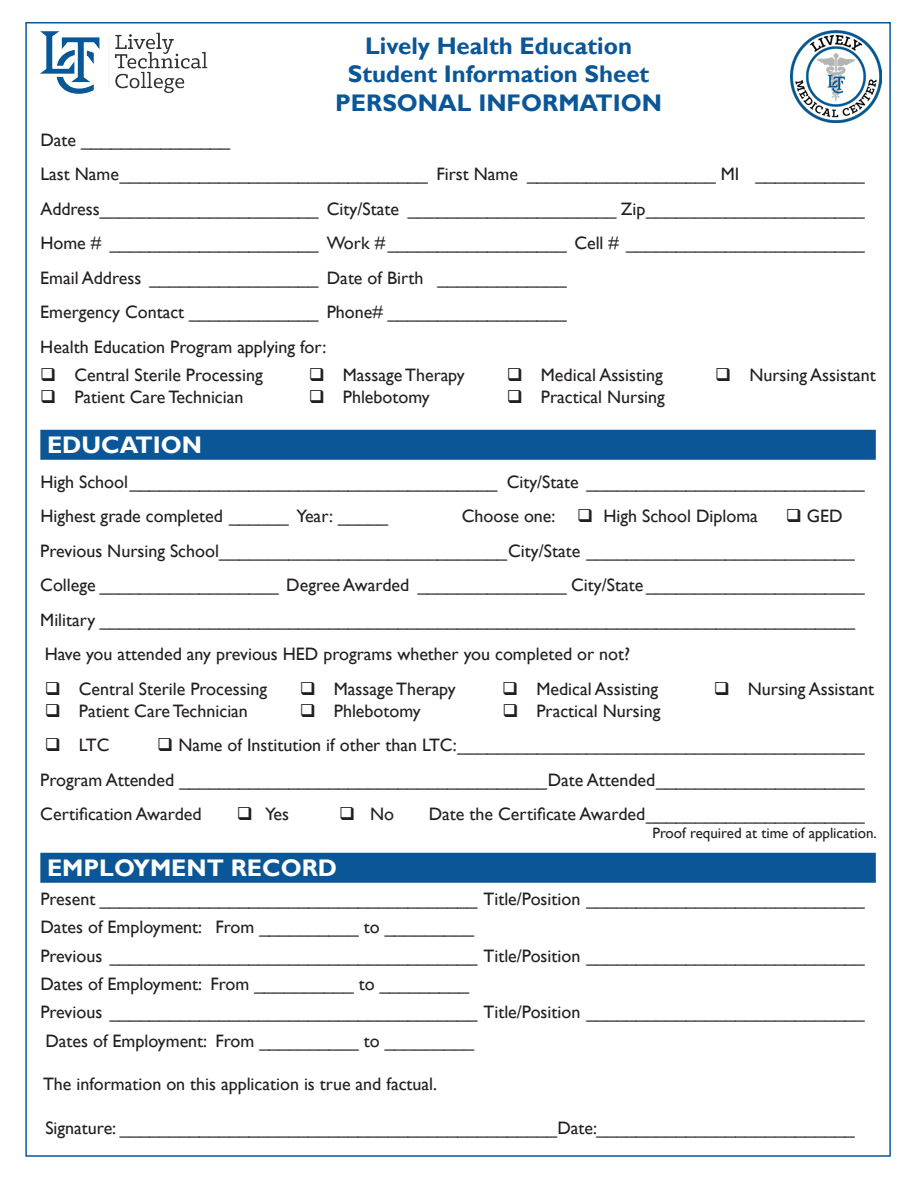
<style>
.page{position:relative;width:918px;height:1188px;background:#fff}
.page>*{position:absolute;margin:0;border:0;box-sizing:border-box;transform-origin:0 0}
.t1{font:700 24px/28.8px "Gill Sans";color:#0b5696;text-align:center}
.t2{font:700 24px "Gill Sans";color:#fff}
.t3{font:18px/34.5px "Gill Sans";color:#231f20}
.t4{font:15px "Gill Sans";color:#231f20}
</style>
<div class="page">
<div style="left:40px;top:430px;width:836px;height:30px;background:#0b5696"></div>
<div style="left:40px;top:853px;width:836px;height:30px;background:#0b5696"></div>
<img style="left:40px;top:31px;width:167px;height:63px">
<img style="left:790px;top:30px;width:92px;height:92px">
<p class="t1" style="left:335px;top:32px;width:328px">Lively Health Education<br>Student Information Sheet<br>PERSONAL INFORMATION</p>
<p class="t3" style="left:40px;top:123px;width:826px">Date _______________<br>Last Name_______________________________ First Name ___________________ MI ___________ Address______________________ City/State _____________________ Zip______________________ Home # _____________________ Work # __________________ Cell # ________________________ Email Address _________________ Date of Birth _____________<br>Emergency Contact _____________ Phone# __________________<br>Health Education Program applying for:</p>
<p class="t3" style="left:40px;top:358px;width:224px">❑ Central Sterile Processing</p>
<p class="t3" style="left:309px;top:358px;width:157px">❑ Massage Therapy</p>
<p class="t3" style="left:507px;top:358px;width:157px">❑ Medical Assisting</p>
<p class="t3" style="left:715px;top:358px;width:162px">❑ Nursing Assistant</p>
<p class="t3" style="left:40px;top:380px;width:205px">❑ Patient Care Technician</p>
<p class="t3" style="left:309px;top:380px;width:122px">❑ Phlebotomy</p>
<p class="t3" style="left:507px;top:380px;width:160px">❑ Practical Nursing</p>
<p class="t2" style="left:47px;top:430px;width:157px">EDUCATION</p>
<p class="t3" style="left:40px;top:465px;width:826px">High School_____________________________________ City/State ____________________________<br>Highest grade completed ______ Year: _____</p>
<p class="t3" style="left:40px;top:499px;width:826px;text-indent:746px">❑ GED Previous Nursing School_____________________________City/State ___________________________ College __________________ Degree Awarded _______________ City/State ______________________ Military ____________________________________________________________________________ Have you attended any previous HED programs whether you completed or not?</p>
<p class="t3" style="left:45px;top:672px;width:224px">❑ Central Sterile Processing</p>
<p class="t3" style="left:300px;top:672px;width:157px">❑ Massage Therapy</p>
<p class="t3" style="left:502px;top:672px;width:157px">❑ Medical Assisting</p>
<p class="t3" style="left:714px;top:672px;width:162px">❑ Nursing Assistant</p>
<p class="t3" style="left:45px;top:694px;width:205px">❑ Patient Care Technician</p>
<p class="t3" style="left:300px;top:694px;width:122px">❑ Phlebotomy</p>
<p class="t3" style="left:502px;top:694px;width:160px">❑ Practical Nursing</p>
<p class="t3" style="left:45px;top:728px;width:66px">❑ LTC</p>
<p class="t3" style="left:462px;top:499px;width:298px">Choose one: ❑ High School Diploma</p>
<p class="t3" style="left:40px;top:728px;width:826px;text-align:justify;text-indent:117px">❑ Name of Institution if other than LTC:_________________________________________ Program Attended _____________________________________Date Attended_____________________ Certification Awarded</p>
<p class="t3" style="left:237px;top:797px;width:54px">❑ Yes</p>
<p class="t3" style="left:339px;top:797px;width:57px">❑ No</p>
<p class="t3" style="left:429px;top:797px;width:437px">Date the Certificate Awarded______________________</p>
<p class="t4" style="left:652px;top:824px;width:226px">Proof required at time of application.</p>
<p class="t2" style="left:47px;top:853px;width:292px">EMPLOYMENT RECORD</p>
<p class="t3" style="left:40px;top:885px;width:826px;line-height:28.5px">Present ______________________________________ Title/Position ____________________________ Dates of Employment: From __________ to _________<br>Previous _____________________________________ Title/Position ____________________________ Dates of Employment: From __________ to _________<br>Previous _____________________________________ Title/Position ____________________________ Dates of Employment: From __________ to _________</p>
<p class="t3" style="left:43px;top:1068px;width:396px">The information on this application is true and factual.</p>
<p class="t3" style="left:45px;top:1111px;width:811px">Signature: ____________________________________________Date:__________________________</p>
</div>
